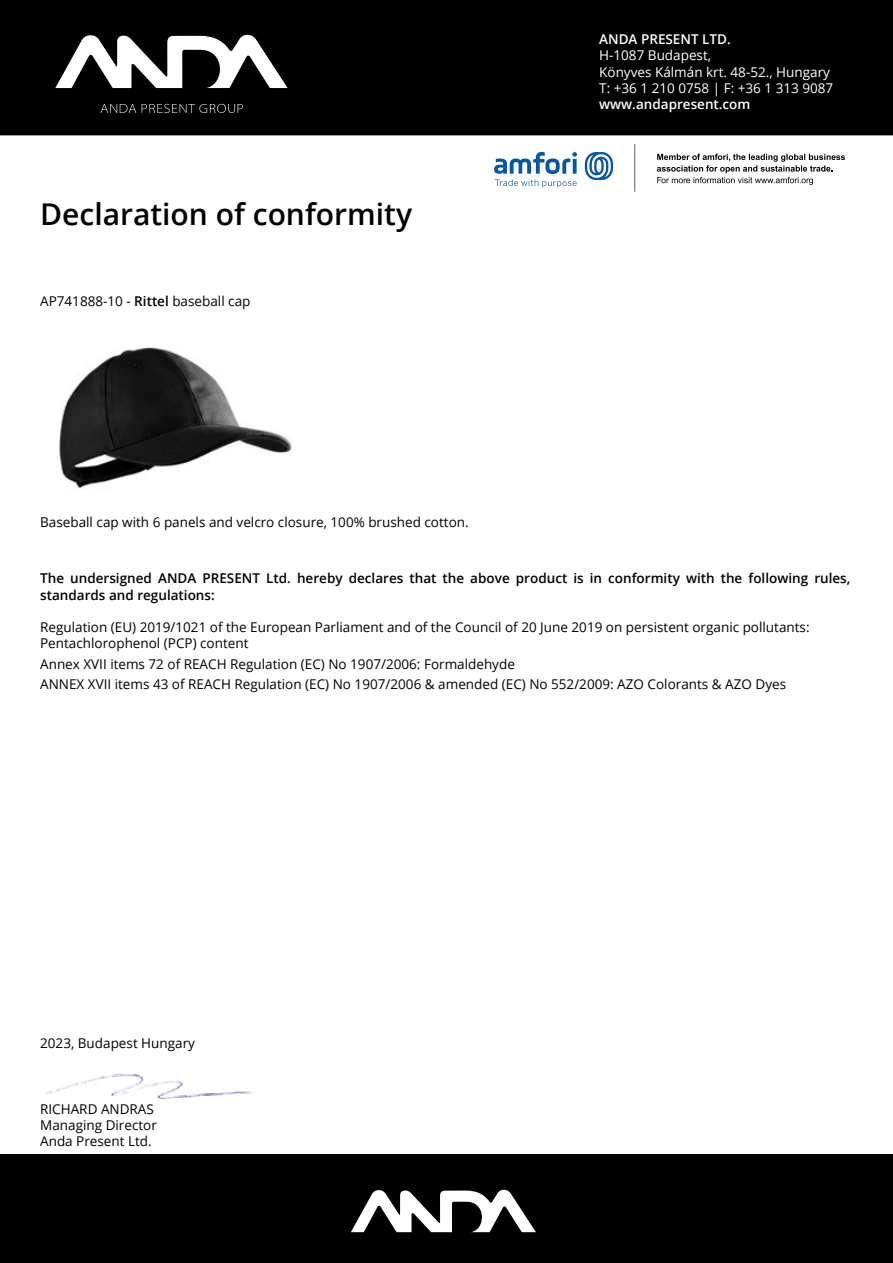
<style>
.page{position:relative;width:893px;height:1263px;background:#fff}
.page>*{position:absolute;margin:0;border:0;box-sizing:border-box;transform-origin:0 0}
.t1{font:600 30px "Open Sans";color:#000}
.t2{font:13.5px/16.2px "Open Sans";color:#000}
.t3{font:600 13.5px/16.2px "Open Sans";color:#000}
.t4{font:13.5px/16.2px "Open Sans";color:#fff}
.t5{font:600 13.5px "Open Sans";color:#fff}
.s1{font-weight:600}
</style>
<div class="page">
<div style="left:0;top:0;width:893px;height:135px;background:#000"></div>
<div style="left:0;top:1154px;width:893px;height:109px;background:#000"></div>
<svg style="left:55px;top:34px;width:233px;height:54px"></svg>
<svg style="left:100px;top:104px;width:143px;height:9px"></svg>
<img style="left:59px;top:347px;width:233px;height:142px">
<svg style="left:351px;top:1189px;width:185px;height:43px"></svg>
<svg style="left:585px;top:152px;width:28px;height:28px"></svg>
<svg style="left:494px;top:152px;width:83px;height:36px"></svg>
<hr style="left:634px;top:144px;width:1px;height:47px;background:#686e79">
<svg style="left:657px;top:154px;width:188px;height:31px"></svg>
<img style="left:46px;top:1074px;width:206px;height:26px">
<h1 class="t1" style="left:40px;top:193px;width:373px">Declaration of conformity</h1>
<p class="t2" style="left:40px;top:292px;width:212px">AP741888-10 - <span class="s1">Rittel</span> baseball cap</p>
<p class="t2" style="left:40px;top:514px;width:430px">Baseball cap with 6 panels and velcro closure, 100% brushed cotton.</p>
<p class="t5" style="left:599px;top:30px;width:133px">ANDA PRESENT LTD.</p>
<p class="t4" style="left:599px;top:47px;width:236px">H-1087 Budapest,<br>Könyves Kálmán krt. 48-52., Hungary<br>T: +36 1 210 0758 | F: +36 1 313 9087</p>
<p class="t5" style="left:599px;top:95px;width:153px">www.andapresent.com</p>
<p class="t3" style="left:40px;top:570px;width:812px">The undersigned ANDA PRESENT Ltd. hereby declares that the above product is in conformity with the following rules, standards and regulations:</p>
<p class="t2" style="left:40px;top:619px;width:771px">Regulation (EU) 2019/1021 of the European Parliament and of the Council of 20 June 2019 on persistent organic pollutants:<br>Pentachlorophenol (PCP) content</p>
<p class="t2" style="left:40px;top:653px;width:747px;line-height:20.4px">Annex XVII items 72 of REACH Regulation (EC) No 1907/2006: Formaldehyde<br>ANNEX XVII items 43 of REACH Regulation (EC) No 1907/2006 &amp; amended (EC) No 552/2009: AZO Colorants &amp; AZO Dyes</p>
<p class="t2" style="left:40px;top:1034px;width:156px">2023, Budapest Hungary</p>
<p class="t2" style="left:40px;top:1100px;width:118px">RICHARD ANDRAS<br>Managing Director<br>Anda Present Ltd.</p>
</div>
